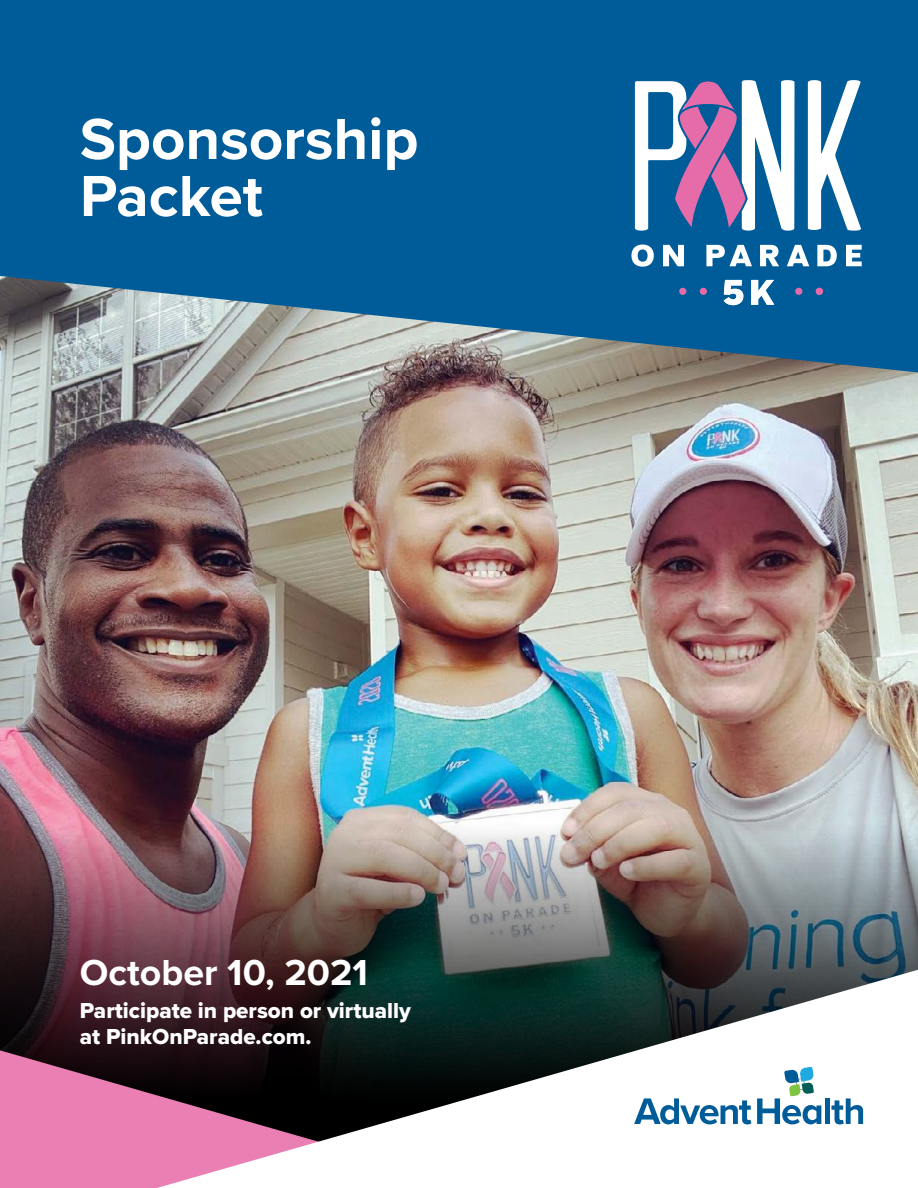
<style>
.page{position:relative;width:918px;height:1188px;background:#fff}
.page>*{position:absolute;margin:0;border:0;box-sizing:border-box;transform-origin:0 0}
.t1{font:700 60px/57px "Proxima Nova";color:#fff}
.t2{font:700 37.5px "Proxima Nova";color:#fff}
.t3{font:22.5px/25.5px "Proxima Nova Extrabld";color:#fff}
</style>
<div class="page">
<img style="left:0;top:372px;width:918px;height:382px">
<img style="left:0;top:754px;width:918px;height:296px">
<svg style="left:0;top:0;width:918px;height:372px;background:#17669a"></svg>
<svg style="left:699px;top:287px;width:8px;height:8px"></svg>
<svg style="left:679px;top:287px;width:8px;height:8px"></svg>
<svg style="left:724px;top:280px;width:19px;height:25px"></svg>
<svg style="left:751px;top:280px;width:23px;height:25px"></svg>
<svg style="left:808px;top:80px;width:53px;height:151px"></svg>
<svg style="left:631px;top:245px;width:23px;height:22px"></svg>
<svg style="left:663px;top:245px;width:21px;height:21px"></svg>
<svg style="left:706px;top:245px;width:46px;height:21px"></svg>
<svg style="left:760px;top:245px;width:19px;height:21px"></svg>
<svg style="left:787px;top:245px;width:22px;height:21px"></svg>
<svg style="left:817px;top:245px;width:20px;height:21px"></svg>
<svg style="left:846px;top:245px;width:16px;height:21px"></svg>
<svg style="left:815px;top:287px;width:8px;height:8px"></svg>
<svg style="left:795px;top:287px;width:8px;height:8px"></svg>
<svg style="left:635px;top:80px;width:160px;height:151px"></svg>
<svg style="left:0;top:1050px;width:157px;height:138px;background:#c56b97"></svg>
<svg style="left:157px;top:970px;width:761px;height:218px"></svg>
<svg style="left:634px;top:1098px;width:117px;height:26px"></svg>
<div style="left:825px;top:1098px;width:5px;height:26px;background:#005c99"></div>
<svg style="left:831px;top:1098px;width:32px;height:26px"></svg>
<svg style="left:757px;top:1067px;width:64px;height:57px"></svg>
<h1 class="t1" style="left:80px;top:109px;width:340px">Sponsorship<br>Packet</h1>
<h2 class="t2" style="left:80px;top:945px;width:290px">October 10, 2021</h2>
<p class="t3" style="left:80px;top:997px;width:333px">Participate in person or virtually at PinkOnParade.com.</p>
</div>
